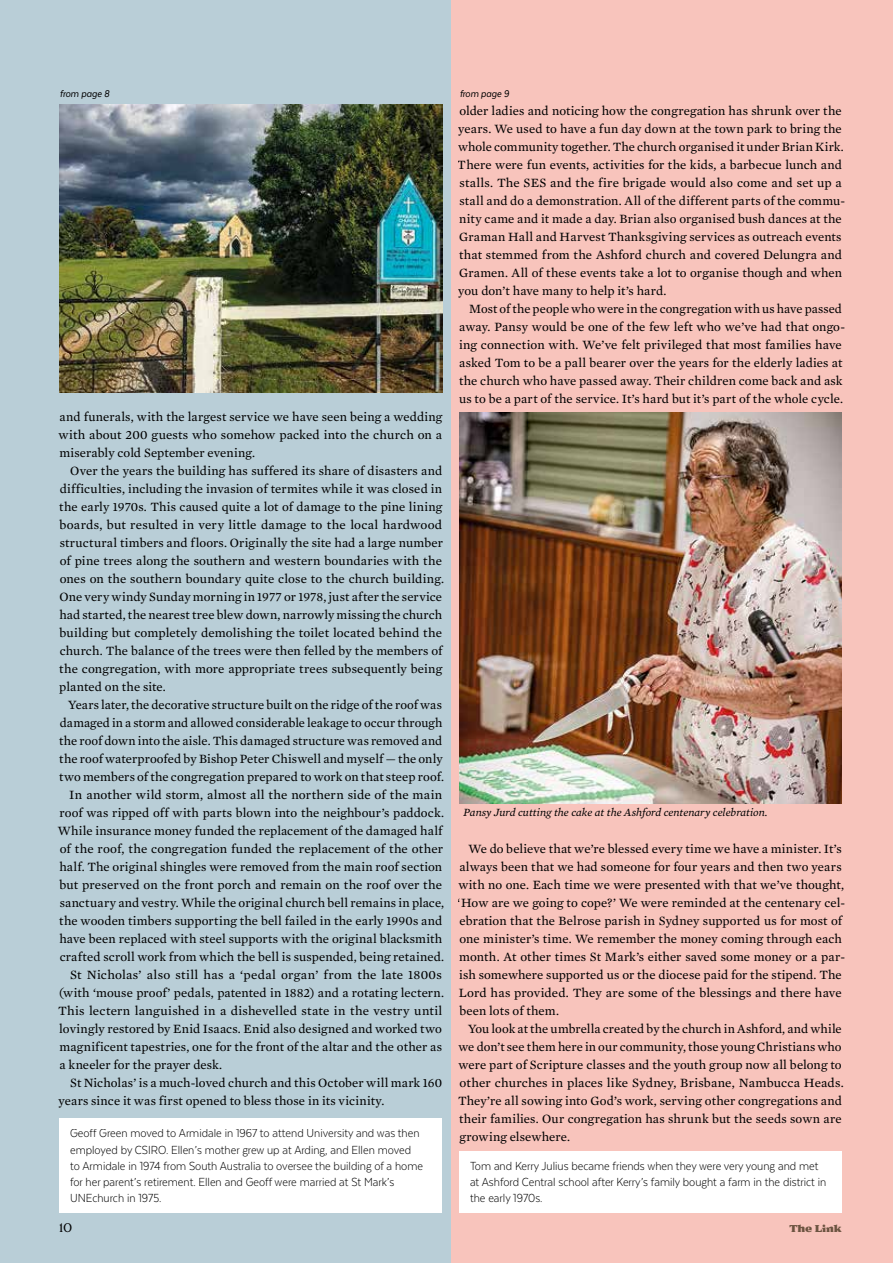
<style>
.page{position:relative;width:893px;height:1263px;background:#fff}
.page>*{position:absolute;margin:0;border:0;box-sizing:border-box;transform-origin:0 0}
.t1{font:300 13.5px/16.2px "Texta Narrow";color:#000}
.t2{font:13.5px "Battlefin";color:#000}
.t3{font:12.9px/18px "Mercury Text G2";letter-spacing:.01em;color:#000}
.t4{font:italic 11.25px "Mercury Text G2";color:#000}
.t5{font:italic 11.25px "Texta Narrow";color:#000}
.t6{font:900 10.5px "Battlefin";color:#706e59}
</style>
<div class="page">
<div style="left:451px;top:0;width:442px;height:1263px;background:#f8c4bc"></div>
<div style="left:0;top:0;width:451px;height:1263px;background:#b9ced7"></div>
<div style="left:459px;top:1151px;width:383px;height:62px;background:#fff"></div>
<div style="left:60px;top:1119px;width:382px;height:94px;background:#fff"></div>
<img style="left:60px;top:104px;width:382px;height:288px">
<img style="left:459px;top:412px;width:383px;height:392px">
<p class="t5" style="left:60px;top:87px;width:51px">from page 8</p>
<p class="t5" style="left:459px;top:87px;width:51px">from page 9</p>
<p class="t3" style="left:59px;top:407px;width:385px;text-align:justify">and funerals, with the largest service we have seen being a wedding with about 200 guests who somehow packed into the church on a miserably cold September evening.</p>
<p class="t3" style="left:59px;top:461px;width:386px;text-indent:11px">Over the years the building has suffered its share of disasters and difficulties, including the invasion of termites while it was closed in the early 1970s. This caused quite a lot of damage to the pine lining boards, but resulted in very little damage to the local hardwood structural timbers and floors. Originally the site had a large number of pine trees along the southern and western boundaries with the ones on the southern boundary quite close to the church building.<br>One very windy Sunday morning in 1977 or 1978, just after the service had started, the nearest tree blew down, narrowly missing the church building but completely demolishing the toilet located behind the church. The balance of the trees were then felled by the members of the congregation, with more appropriate trees subsequently being planted on the site.</p>
<p class="t3" style="left:68px;top:695px;width:375px">Years later, the decorative structure built on the ridge of the roof was</p>
<p class="t3" style="left:60px;top:713px;width:384px">damaged in a storm and allowed considerable leakage to occur through</p>
<p class="t3" style="left:59px;top:731px;width:384px">the roof down into the aisle. This damaged structure was removed and</p>
<p class="t3" style="left:59px;top:749px;width:385px">the roof waterproofed by Bishop Peter Chiswell and myself — the only</p>
<p class="t3" style="left:59px;top:767px;width:386px">two members of the congregation prepared to work on that steep roof.</p>
<p class="t3" style="left:69px;top:785px;width:374px">In another wild storm, almost all the northern side of the main</p>
<p class="t3" style="left:59px;top:803px;width:386px">roof was ripped off with parts blown into the neighbour’s paddock.</p>
<p class="t3" style="left:58px;top:821px;width:386px">While insurance money funded the replacement of the damaged half</p>
<p class="t3" style="left:60px;top:839px;width:385px">of the roof, the congregation funded the replacement of the other</p>
<p class="t3" style="left:59px;top:857px;width:384px">half. The original shingles were removed from the main roof section</p>
<p class="t3" style="left:60px;top:875px;width:384px">but preserved on the front porch and remain on the roof over the</p>
<p class="t3" style="left:60px;top:893px;width:386px">sanctuary and vestry. While the original church bell remains in place,</p>
<p class="t3" style="left:59px;top:911px;width:384px">the wooden timbers supporting the bell failed in the early 1990s and</p>
<p class="t3" style="left:59px;top:929px;width:384px">have been replaced with steel supports with the original blacksmith</p>
<p class="t3" style="left:60px;top:947px;width:386px">crafted scroll work from which the bell is suspended, being retained.</p>
<p class="t3" style="left:70px;top:965px;width:373px">St Nicholas’ also still has a ‘pedal organ’ from the late 1800s</p>
<p class="t3" style="left:59px;top:983px;width:386px">(with ‘mouse proof’ pedals, patented in 1882) and a rotating lectern.</p>
<p class="t3" style="left:58px;top:1001px;width:386px">This lectern languished in a dishevelled state in the vestry until</p>
<p class="t3" style="left:59px;top:1019px;width:384px">lovingly restored by Enid Isaacs. Enid also designed and worked two</p>
<p class="t3" style="left:59px;top:1037px;width:384px">magnificent tapestries, one for the front of the altar and the other as</p>
<p class="t3" style="left:60px;top:1055px;width:164px">a kneeler for the prayer desk.</p>
<p class="t3" style="left:70px;top:1073px;width:373px">St Nicholas’ is a much-loved church and this October will mark 160</p>
<p class="t3" style="left:58px;top:1091px;width:327px">years since it was first opened to bless those in its vicinity.</p>
<p class="t1" style="left:70px;top:1125px;width:354px">Geoff Green moved to Armidale in 1967 to attend University and was then employed by CSIRO. Ellen’s mother grew up at Arding, and Ellen moved to Armidale in 1974 from South Australia to oversee the building of a home for her parent’s retirement. Ellen and Geoff were married at St Mark’s UNEchurch in 1975.</p>
<p class="t3" style="left:458px;top:101px;width:389px">older ladies and noticing how the congregation has shrunk over the years. We used to have a fun day down at the town park to bring the whole community together. The church organised it under Brian Kirk.<br>There were fun events, activities for the kids, a barbecue lunch and stalls. The SES and the fire brigade would also come and set up a stall and do a demonstration. All of the different parts of the commu&shy;nity came and it made a day. Brian also organised bush dances at the Graman Hall and Harvest Thanksgiving services as outreach events that stemmed from the Ashford church and covered Delungra and Gramen. All of these events take a lot to organise though and when you don’t have many to help it’s hard.</p>
<p class="t3" style="left:459px;top:299px;width:388px;text-align:center">Most of the people who were in the congregation with us have passed away. Pansy would be one of the few left who we’ve had that ongo&shy;ing connection with. We’ve felt privileged that most families have asked Tom to be a pall bearer over the years for the elderly ladies at the church who have passed away. Their children come back and ask us to be a part of the service. It’s hard but it’s part of the whole cycle.</p>
<p class="t4" style="left:463px;top:806px;width:306px">Pansy Jurd cutting the cake at the Ashford centenary celebration.</p>
<p class="t3" style="left:458px;top:839px;width:389px;text-indent:11px">We do believe that we’re blessed every time we have a minister. It’s always been that we had someone for four years and then two years with no one. Each time we were presented with that we’ve thought, ‘How are we going to cope?’ We were reminded at the centenary cel&shy;ebration that the Belrose parish in Sydney supported us for most of one minister’s time. We remember the money coming through each month. At other times St Mark’s either saved some money or a par&shy;ish somewhere supported us or the diocese paid for the stipend. The Lord has provided. They are some of the blessings and there have been lots of them.</p>
<p class="t3" style="left:458px;top:1019px;width:387px;text-indent:10px">You look at the umbrella created by the church in Ashford, and while we don’t see them here in our community, those young Christians who were part of Scripture classes and the youth group now all belong to other churches in places like Sydney, Brisbane, Nambucca Heads.<br>They’re all sowing into God’s work, serving other congregations and their families. Our congregation has shrunk but the seeds sown are growing elsewhere.</p>
<p class="t1" style="left:470px;top:1157px;width:358px">Tom and Kerry Julius became friends when they were very young and met at Ashford Central school after Kerry’s family bought a farm in the district in the early 1970s.</p>
<p class="t2" style="left:60px;top:1220px;width:14px">10</p>
<p class="t6" style="left:789px;top:1222px;width:54px">The Link</p>
</div>
